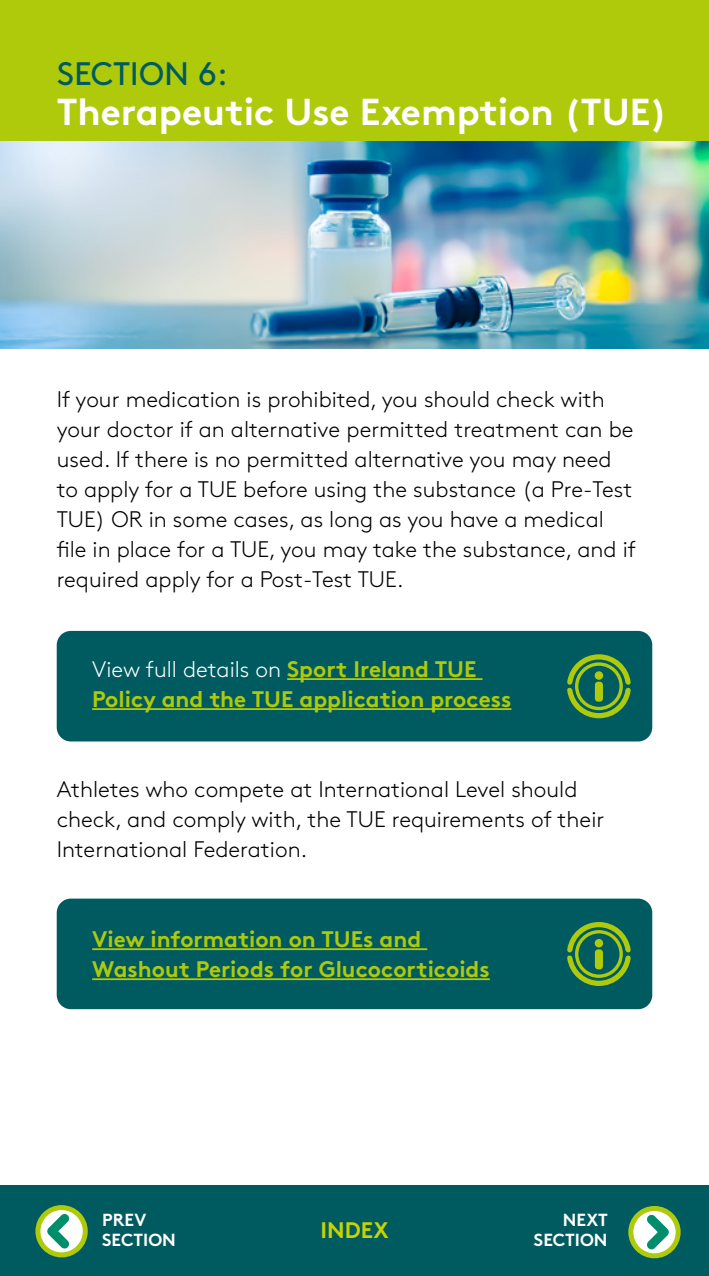
<style>
.page{position:relative;width:709px;height:1276px;background:#fff}
.page>*{position:absolute;margin:0;border:0;box-sizing:border-box;transform-origin:0 0}
.t1{font:700 37.5px "Brown Std";color:#fff}
.t2{font:32.5px "Brown Std";color:#005b60}
.t3{font:300 22.5px/30px "Brown Std";color:#000}
.t4{font:700 22.5px "Brown Std";color:#afca0b}
.t5{font:300 22.5px "Brown Std";color:#fff}
.t6{font:700 22.5px "Brown Std";color:#c8d300}
.t7{font:700 17.5px "Brown Std";color:#fff}
.s1{font-weight:700;color:#afca0b}
</style>
<div class="page">
<div style="left:0;top:1186px;width:709px;height:90px;background:#005b60"></div>
<div style="left:57px;top:631px;width:595px;height:110px;background:#005b60;border-radius:14px"></div>
<div style="left:57px;top:898px;width:595px;height:111px;background:#005b60;border-radius:14px"></div>
<div style="left:0;top:0;width:709px;height:142px;background:#afca0b"></div>
<hr style="left:287px;top:678px;width:195px;height:2px;background:#afca0b">
<hr style="left:92px;top:708px;width:419px;height:2px;background:#afca0b">
<hr style="left:92px;top:948px;width:335px;height:2px;background:#afca0b">
<hr style="left:92px;top:978px;width:398px;height:2px;background:#afca0b">
<img style="left:0;top:142px;width:709px;height:207px">
<svg style="left:567px;top:654px;width:63px;height:64px"></svg>
<svg style="left:567px;top:922px;width:63px;height:64px"></svg>
<svg style="left:631px;top:1208px;width:47px;height:47px"></svg>
<div style="left:628px;top:1206px;width:52px;height:52px;border:5px solid #afca0b;border-radius:50%"></div>
<svg style="left:646px;top:1214px;width:23px;height:35px"></svg>
<svg style="left:38px;top:1207px;width:47px;height:48px"></svg>
<div style="left:35px;top:1205px;width:53px;height:52px;border:5px solid #afca0b;border-radius:50%"></div>
<svg style="left:47px;top:1214px;width:23px;height:35px"></svg>
<p class="t2" style="left:57px;top:55px;width:173px">SECTION 6:</p>
<p class="t1" style="left:57px;top:89px;width:612px">Therapeutic Use Exemption (TUE)</p>
<p class="t3" style="left:57px;top:384px;width:581px">If your medication is prohibited, you should check with your doctor if an alternative permitted treatment can be used. If there is no permitted alternative you may need to apply for a TUE before using the substance (a Pre-Test TUE) OR in some cases, as long as you have a medical file in place for a TUE, you may take the substance, and if required apply for a Post-Test TUE.</p>
<p class="t5" style="left:92px;top:656px;width:386px">View full details on <span class="s1">Sport Ireland TUE</span></p>
<p class="t4" style="left:92px;top:685px;width:421px">Policy and the TUE application process</p>
<p class="t3" style="left:57px;top:774px;width:549px">Athletes who compete at International Level should check, and comply with, the TUE requirements of their<br>International Federation.</p>
<p class="t4" style="left:92px;top:925px;width:330px">View information on TUEs and</p>
<p class="t4" style="left:92px;top:955px;width:399px">Washout Periods for Glucocorticoids</p>
<p class="t7" style="left:102px;top:1209px;width:46px">PREV</p>
<p class="t7" style="left:102px;top:1229px;width:75px">SECTION</p>
<p class="t6" style="left:320px;top:1216px;width:70px">INDEX</p>
<p class="t7" style="left:563px;top:1209px;width:47px">NEXT</p>
<p class="t7" style="left:534px;top:1229px;width:75px">SECTION</p>
</div>
